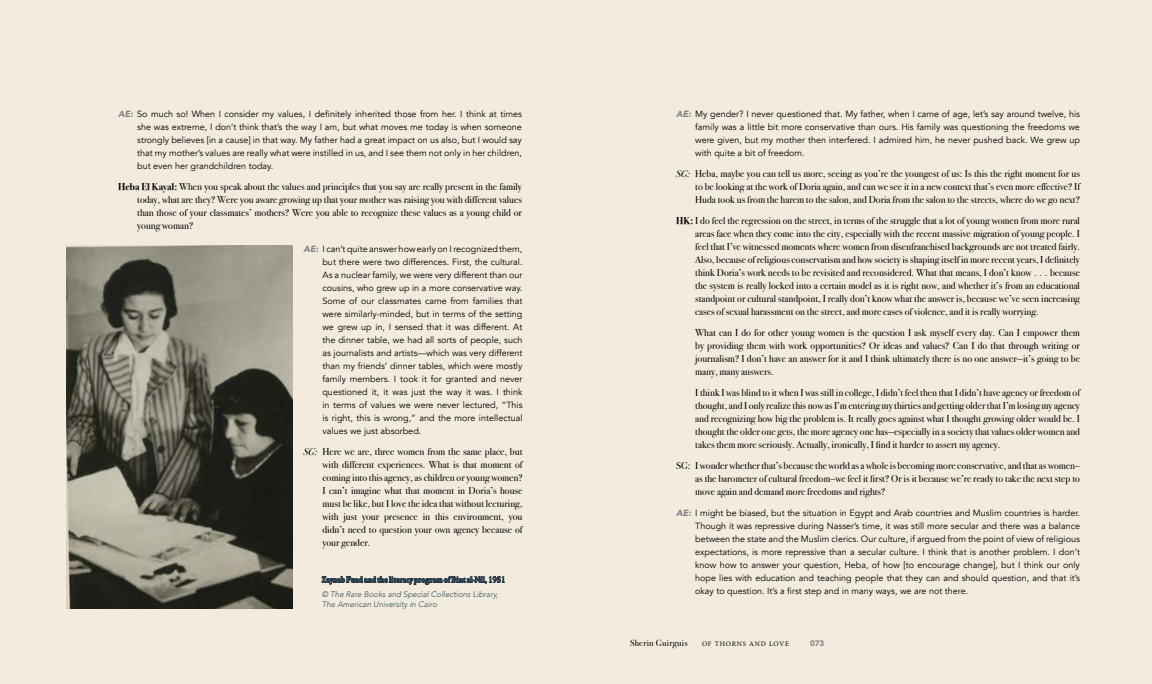
<style>
.page{position:relative;width:1152px;height:684px;background:#f3ecde}
.page>*{position:absolute;margin:0;border:0;box-sizing:border-box;transform-origin:0 0}
.t1{font:10px/13px "Bodoni Svty Two ITCTT";color:#000;text-align:justify}
.t2{font:9px/13px "Avenir";color:#000;text-align:justify}
.t3{font:9px "Bodoni Svty Two ITCTT";letter-spacing:.03em;color:#000}
.t4{font:italic 300 8px/10px "Avenir";color:#314d5a}
.t5{font:900 8px "Avenir";color:#808285}
.t6{font:7px "Minion Pro";letter-spacing:.11em;color:#000}
.s1{font-weight:900;font-style:italic;color:#808285}
.s2{font-weight:700}
.s3{font-style:italic}
.s4{font-family:"Avenir";font-size:9px}
</style>
<div class="page">
<img style="left:67px;top:245px;width:225px;height:364px">
<svg style="left:321px;top:576px;width:184px;height:9px"></svg>
<p class="t2" style="left:137px;top:108px;width:386px;text-indent:-19px"><span class="s1">AE:</span> So much so! When I consider my values, I definitely inherited those from her. I think at times she was extreme, I don’t think that’s the way I am, but what moves me today is when someone strongly believes [in a cause] in that way. My father had a great impact on us also, but I would say that my mother’s values are really what were instilled in us, and I see them not only in her children, but even her grandchildren today.</p>
<p class="t1" style="left:137px;top:179px;width:386px;text-indent:-19px"><span class="s2">Heba El Kayal:</span> When you speak about the values and principles that you say are really present in the family today, what are they? Were you aware growing up that your mother was raising you with different values than those of your classmates’ mothers? Were you able to recognize these values as a young child or young woman?</p>
<p class="t2" style="left:322px;top:242px;width:202px;text-indent:-19px"><span class="s1">AE:</span> I can’t quite answer how early on I recognized them, but there were two differences. First, the cultural.<br>As a nuclear family, we were very different than our cousins, who grew up in a more conservative way.<br>Some of our classmates came from families that were similarly-minded, but in terms of the setting we grew up in, I sensed that it was different. At the dinner table, we had all sorts of people, such as journalists and artists—which was very different than my friends’ dinner tables, which were mostly family members. I took it for granted and never questioned it, it was just the way it was. I think in terms of values we were never lectured, “This is right, this is wrong,” and the more intellectual values we just absorbed.</p>
<p class="t1" style="left:322px;top:444px;width:202px;text-indent:-19px"><span class="s3">SG:</span> Here we are, three women from the same place, but with different experiences. What is that moment of coming into this agency, as children or young women?<br>I can’t imagine what that moment in Doria’s house must be like, but I love the idea that without lecturing, with just your presence in this environment, you didn’t need to question your own agency because of your gender.</p>
<p class="t4" style="left:322px;top:589px;width:178px">© The Rare Books and Special Collections Library,<br>The American University in Cairo</p>
<p class="t2" style="left:695px;top:108px;width:386px;text-indent:-19px"><span class="s1">AE:</span> My gender? I never questioned that. My father, when I came of age, let’s say around twelve, his family was a little bit more conservative than ours. His family was questioning the freedoms we were given, but my mother then interfered. I admired him, he never pushed back. We grew up with quite a bit of freedom.</p>
<p class="t1" style="left:695px;top:166px;width:386px;text-indent:-19px"><span class="s3">SG:</span> Heba, maybe you can tell us more, seeing as you’re the youngest of us: Is this the right moment for us to be looking at the work of Doria again, and can we see it in a new context that’s even more effective? If Huda took us from the harem to the salon, and Doria from the salon to the streets, where do we go next?</p>
<p class="t1" style="left:695px;top:213px;width:386px;text-indent:-19px"><span class="s2">HK:</span> I do feel the regression on the street, in terms of the struggle that a lot of young women from more rural areas face when they come into the city, especially with the recent massive migration of young people. I feel that I’ve witnessed moments where women from disenfranchised backgrounds are not treated fairly.<br>Also, because of religious conservatism and how society is shaping itself in more recent years, I definitely think Doria’s work needs to be revisited and reconsidered. What that means, I don’t know <span class="s4">. . .</span> because the system is really locked into a certain model as it is right now, and whether it’s from an educational standpoint or cultural standpoint, I really don’t know what the answer is, because we’ve seen increasing cases of sexual harassment on the street, and more cases of violence, and it is really worrying.</p>
<p class="t1" style="left:695px;top:325px;width:386px">What can I do for other young women is the question I ask myself every day. Can I empower them by providing them with work opportunities? Or ideas and values? Can I do that through writing or journalism? I don’t have an answer for it and I think ultimately there is no one answer—it’s going to be many, many answers.</p>
<p class="t1" style="left:695px;top:385px;width:386px">I think I was blind to it when I was still in college, I didn’t feel then that I didn’t have agency or freedom of thought, and I only realize this now as I’m entering my thirties and getting older that I’m losing my agency and recognizing how big the problem is. It really goes against what I thought growing older would be. I thought the older one gets, the more agency one has—especially in a society that values older women and takes them more seriously. Actually, ironically, I find it harder to assert my agency.</p>
<p class="t1" style="left:695px;top:458px;width:386px;text-indent:-19px">SG: I wonder whether that’s because the world as a whole is becoming more conservative, and that as women– as the barometer of cultural freedom–we feel it first? Or is it because we’re ready to take the next step to move again and demand more freedoms and rights?</p>
<p class="t2" style="left:695px;top:507px;width:386px;text-indent:-19px"><span class="s1">AE:</span> I might be biased, but the situation in Egypt and Arab countries and Muslim countries is harder.<br>Though it was repressive during Nasser’s time, it was still more secular and there was a balance between the state and the Muslim clerics. Our culture, if argued from the point of view of religious expectations, is more repressive than a secular culture. I think that is another problem. I don’t know how to answer your question, Heba, of how [to encourage change], but I think our only hope lies with education and teaching people that they can and should question, and that it’s okay to question. It’s a first step and in many ways, we are not there.</p>
<p class="t3" style="left:630px;top:635px;width:59px">Sherin Guirguis</p>
<p class="t6" style="left:702px;top:639px;width:89px">OF THORNS AND LOVE</p>
<p class="t5" style="left:810px;top:636px;width:16px">073</p>
</div>
